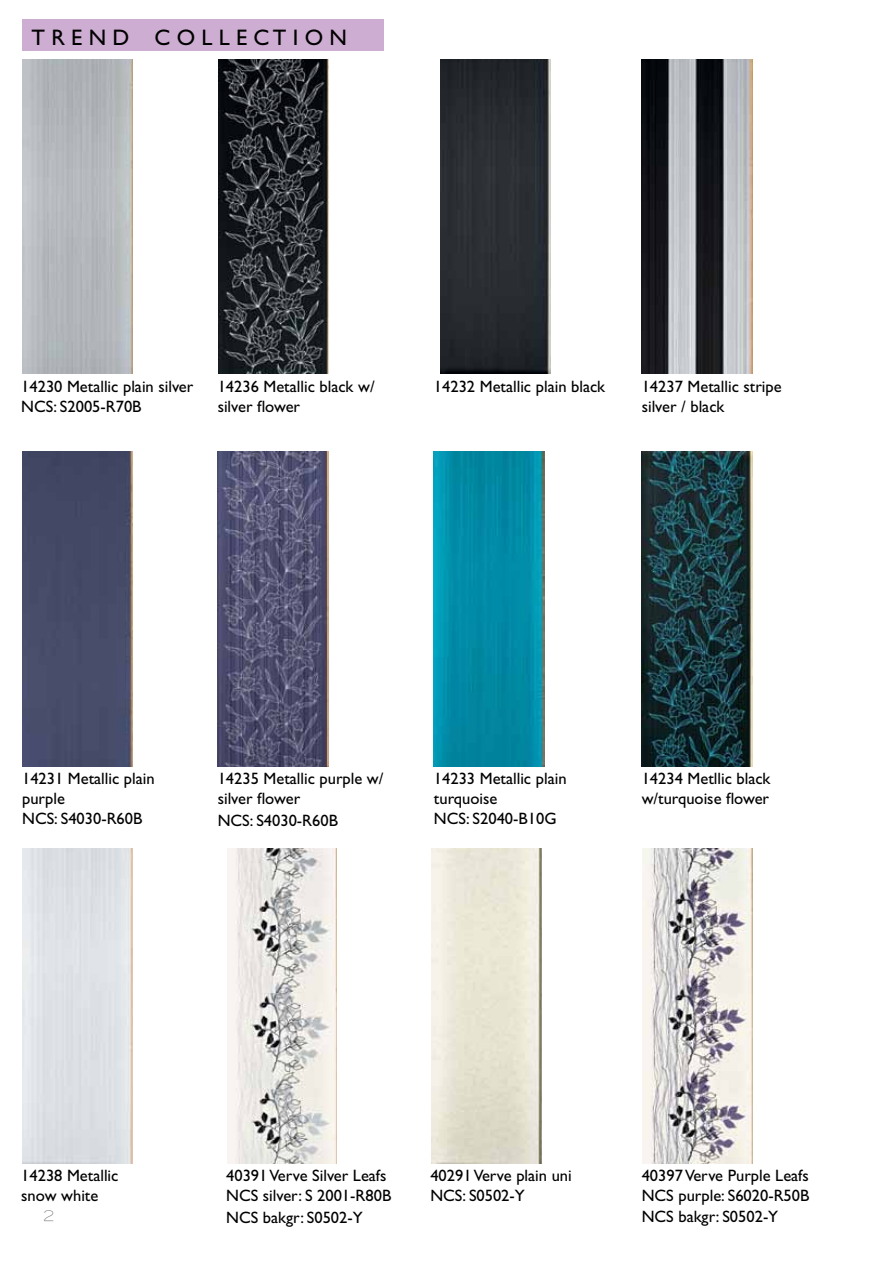
<style>
.page{position:relative;width:893px;height:1263px;background:#fff}
.page>*{position:absolute;margin:0;border:0;box-sizing:border-box;transform-origin:0 0}
.t1{font:22.5px "Gill Sans Std";color:#000}
.t2{font:16.5px/19.8px "Gill Sans Std";color:#000}
.t3{font:15px "Sansumi";color:#6d6e71}
</style>
<div class="page">
<img style="left:22px;top:59px;width:111px;height:315px">
<img style="left:22px;top:452px;width:111px;height:314px">
<img style="left:218px;top:452px;width:110px;height:314px">
<img style="left:642px;top:59px;width:110px;height:315px">
<img style="left:440px;top:59px;width:111px;height:315px">
<img style="left:219px;top:59px;width:109px;height:315px">
<img style="left:434px;top:452px;width:110px;height:314px">
<img style="left:642px;top:452px;width:110px;height:314px">
<img style="left:22px;top:848px;width:111px;height:315px">
<img style="left:431px;top:848px;width:111px;height:315px">
<img style="left:227px;top:848px;width:110px;height:315px">
<img style="left:643px;top:848px;width:109px;height:315px">
<div style="left:23px;top:19px;width:361px;height:31px;background:#ceadd2"></div>
<h1 class="t1" style="left:32px;top:24px;width:317px">T R E N D C O L L E C T I O N</h1>
<p class="t2" style="left:21px;top:376px;width:174px">14230 Metallic plain silver<br>NCS: S2005-R70B</p>
<p class="t2" style="left:218px;top:376px;width:158px">14236 Metallic black w/</p>
<p class="t2" style="left:434px;top:377px;width:173px">14232 Metallic plain black</p>
<p class="t2" style="left:218px;top:396px;width:84px">silver flower</p>
<p class="t2" style="left:642px;top:376px;width:141px">14237 Metallic stripe silver / black</p>
<p class="t2" style="left:22px;top:769px;width:134px">14231 Metallic plain purple<br>NCS: S4030-R60B</p>
<p class="t2" style="left:218px;top:769px;width:167px">14235 Metallic purple w/ silver flower</p>
<p class="t2" style="left:218px;top:810px;width:122px">NCS: S4030-R60B</p>
<p class="t2" style="left:434px;top:769px;width:134px">14233 Metallic plain turquoise<br>NCS: S2040-B10G</p>
<p class="t2" style="left:642px;top:769px;width:130px">14234 Metllic black w/turquoise flower</p>
<p class="t2" style="left:226px;top:1166px;width:167px">40391 Verve Silver Leafs<br>NCS silver: S 2001-R80B</p>
<p class="t2" style="left:226px;top:1207px;width:138px">NCS bakgr: S0502-Y</p>
<p class="t2" style="left:21px;top:1166px;width:99px">14238 Metallic snow white</p>
<p class="t2" style="left:430px;top:1166px;width:143px">40291 Verve plain uni<br>NCS: S0502-Y</p>
<p class="t3" style="left:43px;top:1208px;width:14px">2</p>
<p class="t2" style="left:642px;top:1166px;width:169px">40397 Verve Purple Leafs<br>NCS purple: S6020-R50B</p>
<p class="t2" style="left:642px;top:1207px;width:138px">NCS bakgr: S0502-Y</p>
</div>
